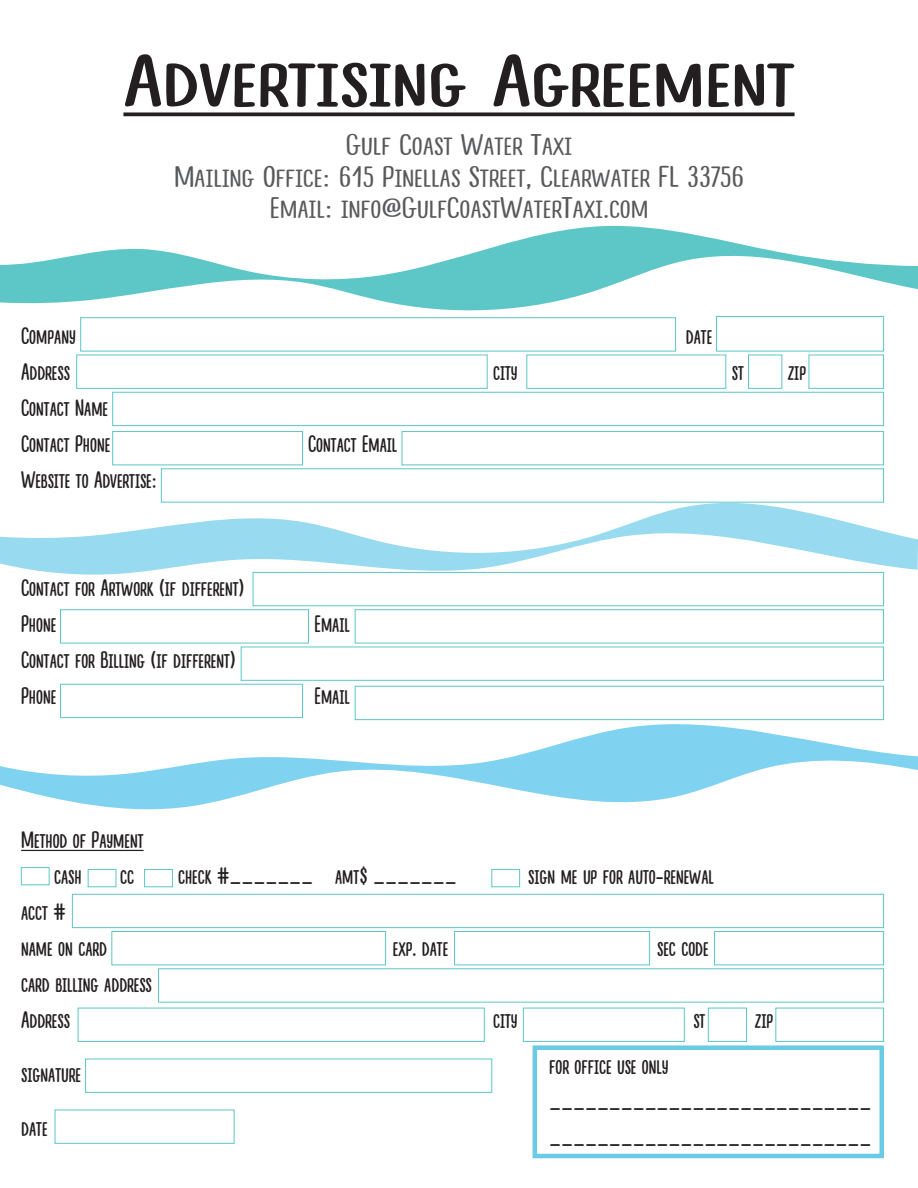
<style>
.page{position:relative;width:918px;height:1188px;background:#fff}
.page>*{position:absolute;margin:0;border:0;box-sizing:border-box;transform-origin:0 0}
.t1{font:500 75px "Lifehack Sans";color:#231f20;scale:1.5 1}
.t2{font:30px/31.5px "Lifehack Sans";color:#58595b;text-align:center;scale:1.25 1}
.t3{font:500 24px/36px "Lifehack Sans";color:#231f20}
</style>
<div class="page">
<svg style="left:0;top:225px;width:918px;height:92px"></svg>
<svg style="left:0;top:492px;width:918px;height:87px"></svg>
<svg style="left:0;top:714px;width:918px;height:96px"></svg>
<svg style="left:123px;top:112px;width:672px;height:4px;background:#3d393a"></svg>
<hr style="left:21px;top:850px;width:123px;height:1px;background:#231f20">
<div style="left:533px;top:1045px;width:351px;height:113px;border:4px solid #6bcbe5"></div>
<div style="left:80px;top:317px;width:596px;height:34px;border:1px solid #5dc6c7"></div>
<div style="left:716px;top:316px;width:168px;height:35px;border:1px solid #5dc6c7"></div>
<div style="left:809px;top:355px;width:75px;height:34px;border:1px solid #5dc6c7"></div>
<div style="left:21px;top:867px;width:29px;height:18px;border:1px solid #5dc6c7"></div>
<div style="left:88px;top:869px;width:28px;height:18px;border:1px solid #5dc6c7"></div>
<div style="left:144px;top:869px;width:29px;height:18px;border:1px solid #5dc6c7"></div>
<div style="left:491px;top:869px;width:29px;height:18px;border:1px solid #5dc6c7"></div>
<div style="left:76px;top:355px;width:412px;height:34px;border:1px solid #5dc6c7"></div>
<div style="left:526px;top:355px;width:200px;height:34px;border:1px solid #5dc6c7"></div>
<div style="left:112px;top:392px;width:772px;height:34px;border:1px solid #5dc6c7"></div>
<div style="left:112px;top:431px;width:191px;height:34px;border:1px solid #5dc6c7"></div>
<div style="left:161px;top:468px;width:723px;height:35px;border:1px solid #5dc6c7"></div>
<div style="left:748px;top:355px;width:34px;height:34px;border:1px solid #5dc6c7"></div>
<div style="left:402px;top:431px;width:482px;height:34px;border:1px solid #5dc6c7"></div>
<div style="left:253px;top:572px;width:631px;height:34px;border:1px solid #5dc6c7"></div>
<div style="left:60px;top:609px;width:249px;height:34px;border:1px solid #5dc6c7"></div>
<div style="left:241px;top:647px;width:643px;height:34px;border:1px solid #5dc6c7"></div>
<div style="left:60px;top:684px;width:243px;height:34px;border:1px solid #5dc6c7"></div>
<div style="left:355px;top:609px;width:529px;height:34px;border:1px solid #5dc6c7"></div>
<div style="left:355px;top:686px;width:529px;height:34px;border:1px solid #5dc6c7"></div>
<div style="left:72px;top:894px;width:812px;height:34px;border:1px solid #5dc6c7"></div>
<div style="left:158px;top:968px;width:726px;height:35px;border:1px solid #5dc6c7"></div>
<div style="left:111px;top:931px;width:275px;height:34px;border:1px solid #5dc6c7"></div>
<div style="left:78px;top:1008px;width:407px;height:34px;border:1px solid #5dc6c7"></div>
<div style="left:523px;top:1008px;width:162px;height:34px;border:1px solid #5dc6c7"></div>
<div style="left:454px;top:931px;width:196px;height:34px;border:1px solid #5dc6c7"></div>
<div style="left:55px;top:1110px;width:180px;height:34px;border:1px solid #5dc6c7"></div>
<div style="left:85px;top:1059px;width:407px;height:34px;border:1px solid #5dc6c7"></div>
<div style="left:714px;top:931px;width:170px;height:34px;border:1px solid #5dc6c7"></div>
<div style="left:708px;top:1008px;width:39px;height:34px;border:1px solid #5dc6c7"></div>
<div style="left:775px;top:1008px;width:109px;height:34px;border:1px solid #5dc6c7"></div>
<h1 class="t1" style="left:123px;top:43px;width:449px">Advertising Agreement</h1>
<p class="t2" style="left:174px;top:130px;width:457px">Gulf Coast Water Taxi<br>Mailing Office: 615 Pinellas Street, Clearwater FL 33756<br>Email: info@GulfCoastWaterTaxi.com</p>
<p class="t3" style="left:21px;top:319px;width:56px">Company</p>
<p class="t3" style="left:686px;top:319px;width:28px">date</p>
<p class="t3" style="left:21px;top:355px;width:50px">Address</p>
<p class="t3" style="left:493px;top:355px;width:26px">city</p>
<p class="t3" style="left:732px;top:355px;width:13px">st</p>
<p class="t3" style="left:788px;top:355px;width:20px">zip</p>
<p class="t3" style="left:21px;top:391px;width:91px">Contact Name<br>Contact Phone</p>
<p class="t3" style="left:308px;top:427px;width:91px">Contact Email</p>
<p class="t3" style="left:21px;top:463px;width:137px">Website to Advertise:</p>
<p class="t3" style="left:21px;top:571px;width:225px">Contact for Artwork (if different)<br>Phone</p>
<p class="t3" style="left:21px;top:643px;width:216px">Contact for Billing (if different)<br>Phone</p>
<p class="t3" style="left:315px;top:607px;width:37px">Email</p>
<p class="t3" style="left:315px;top:679px;width:37px">Email</p>
<p class="t3" style="left:54px;top:823px;width:91px;text-indent:-33px">Method of Payment cash</p>
<p class="t3" style="left:120px;top:859px;width:15px">cc</p>
<p class="t3" style="left:178px;top:859px;width:280px">check #_______ amt$ _______</p>
<p class="t3" style="left:528px;top:859px;width:187px">sign me up for auto-renewal</p>
<p class="t3" style="left:21px;top:895px;width:87px">acct #<br>name on card</p>
<p class="t3" style="left:21px;top:967px;width:132px">card billing address<br>Address</p>
<p class="t3" style="left:21px;top:1057px;width:61px">signature</p>
<p class="t3" style="left:21px;top:1111px;width:28px">date</p>
<p class="t3" style="left:393px;top:931px;width:57px">exp. date</p>
<p class="t3" style="left:657px;top:931px;width:53px">sec code</p>
<p class="t3" style="left:493px;top:1003px;width:26px">city</p>
<p class="t3" style="left:693px;top:1003px;width:13px">st</p>
<p class="t3" style="left:755px;top:1003px;width:20px">zip</p>
<p class="t3" style="left:549px;top:1048px;width:324px">for office use only ___________________________ ___________________________</p>
</div>
